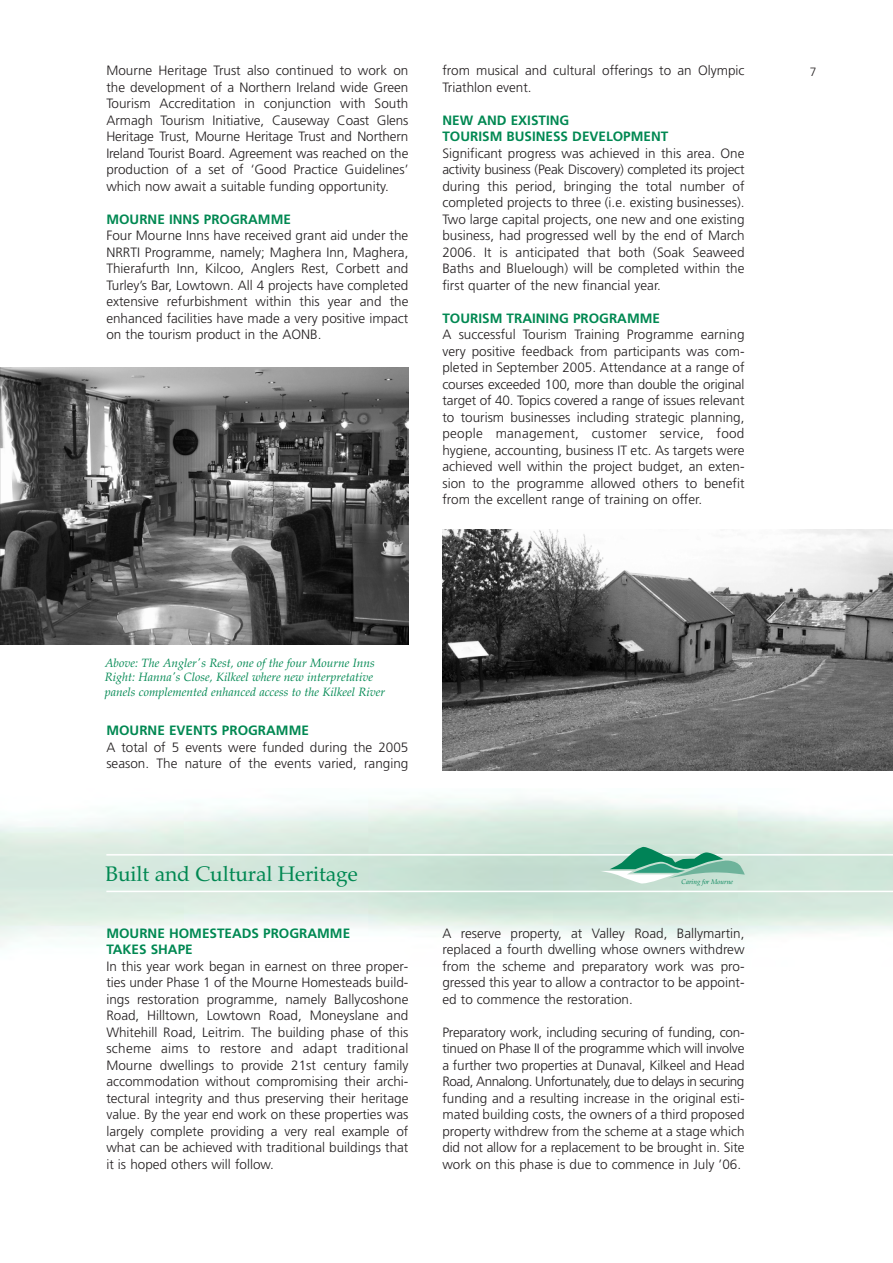
<style>
.page{position:relative;width:893px;height:1263px;background:#fff}
.page>*{position:absolute;margin:0;border:0;box-sizing:border-box;transform-origin:0 0}
.t1{font:21px "Palatino";letter-spacing:-.01em;color:#008852}
.t2{font:300 13.5px/16.5px "Frutiger";color:#231f20;text-align:justify}
.t3{font:700 13.5px/16.5px "Frutiger";color:#008852}
.t4{font:italic 12px/14.7px "Palatino";color:#008852}
.t5{font:300 12px "Frutiger";color:#231f20}
.t6{font:italic 6.6px "Palatino";color:#008357}
</style>
<div class="page">
<svg style="left:600px;top:847px;width:144px;height:38px;background:#95c9b5"></svg>
<img style="left:0;top:367px;width:408px;height:277px">
<img style="left:442px;top:530px;width:450px;height:240px">
<p class="t2" style="left:442px;top:64px;width:303px">from musical and cultural offerings to an Olympic<br>Triathlon event.</p>
<p class="t3" style="left:442px;top:113px;width:227px">NEW AND EXISTING<br>TOURISM BUSINESS DEVELOPMENT</p>
<p class="t2" style="left:442px;top:146px;width:303px">Significant progress was achieved in this area. One activity business (Peak Discovery) completed its project during this period, bringing the total number of completed projects to three (i.e. existing businesses).<br>Two large capital projects, one new and one existing business, had progressed well by the end of March 2006. It is anticipated that both (Soak Seaweed Baths and Bluelough) will be completed within the first quarter of the new financial year.</p>
<p class="t3" style="left:442px;top:311px;width:219px">TOURISM TRAINING PROGRAMME</p>
<p class="t2" style="left:442px;top:328px;width:303px">A successful Tourism Training Programme earning very positive feedback from participants was com&shy;pleted in September 2005. Attendance at a range of courses exceeded 100, more than double the original target of 40. Topics covered a range of issues relevant to tourism businesses including strategic planning, people management, customer service, food hygiene, accounting, business IT etc. As targets were achieved well within the project budget, an exten&shy;sion to the programme allowed others to benefit from the excellent range of training on offer.</p>
<p class="t2" style="left:106px;top:64px;width:303px">Mourne Heritage Trust also continued to work on</p>
<p class="t5" style="left:809px;top:67px;width:8px">7</p>
<p class="t2" style="left:106px;top:80px;width:303px">the development of a Northern Ireland wide Green Tourism Accreditation in conjunction with South Armagh Tourism Initiative, Causeway Coast Glens Heritage Trust, Mourne Heritage Trust and Northern Ireland Tourist Board. Agreement was reached on the production of a set of ‘Good Practice Guidelines’ which now await a suitable funding opportunity.</p>
<p class="t3" style="left:106px;top:212px;width:186px">MOURNE INNS PROGRAMME</p>
<p class="t2" style="left:106px;top:229px;width:303px">Four Mourne Inns have received grant aid under the NRRTI Programme, namely; Maghera Inn, Maghera, Thierafurth Inn, Kilcoo, Anglers Rest, Corbett and Turley’s Bar, Lowtown. All 4 projects have completed extensive refurbishment within this year and the enhanced facilities have made a very positive impact on the tourism product in the AONB.</p>
<p class="t4" style="left:105px;top:657px;width:281px">Above: The Angler's Rest, one of the four Mourne Inns<br>Right: Hanna's Close, Kilkeel where new interpretative panels complemented enhanced access to the Kilkeel River</p>
<p class="t3" style="left:106px;top:724px;width:204px">MOURNE EVENTS PROGRAMME</p>
<p class="t2" style="left:106px;top:740px;width:303px">A total of 5 events were funded during the 2005 season. The nature of the events varied, ranging</p>
<h1 class="t1" style="left:105px;top:865px;width:254px">Built and Cultural Heritage</h1>
<p class="t3" style="left:106px;top:926px;width:245px">MOURNE HOMESTEADS PROGRAMME<br>TAKES SHAPE</p>
<p class="t2" style="left:106px;top:959px;width:303px">In this year work began in earnest on three proper&shy;ties under Phase 1 of the Mourne Homesteads build&shy;ings restoration programme, namely Ballycoshone Road, Hilltown, Lowtown Road, Moneyslane and Whitehill Road, Leitrim. The building phase of this scheme aims to restore and adapt traditional Mourne dwellings to provide 21st century family accommodation without compromising their archi&shy;tectural integrity and thus preserving their heritage value. By the year end work on these properties was largely complete providing a very real example of what can be achieved with traditional buildings that it is hoped others will follow.</p>
<p class="t6" style="left:681px;top:879px;width:53px">Caring for Mourne</p>
<p class="t2" style="left:442px;top:926px;width:303px">A reserve property, at Valley Road, Ballymartin, replaced a fourth dwelling whose owners withdrew from the scheme and preparatory work was pro&shy;gressed this year to allow a contractor to be appoint&shy;ed to commence the restoration.</p>
<p class="t2" style="left:442px;top:1025px;width:303px">Preparatory work, including securing of funding, con&shy;tinued on Phase II of the programme which will involve a further two properties at Dunaval, Kilkeel and Head Road, Annalong. Unfortunately, due to delays in securing funding and a resulting increase in the original esti&shy;mated building costs, the owners of a third proposed property withdrew from the scheme at a stage which did not allow for a replacement to be brought in. Site work on this phase is due to commence in July ’06.</p>
</div>
